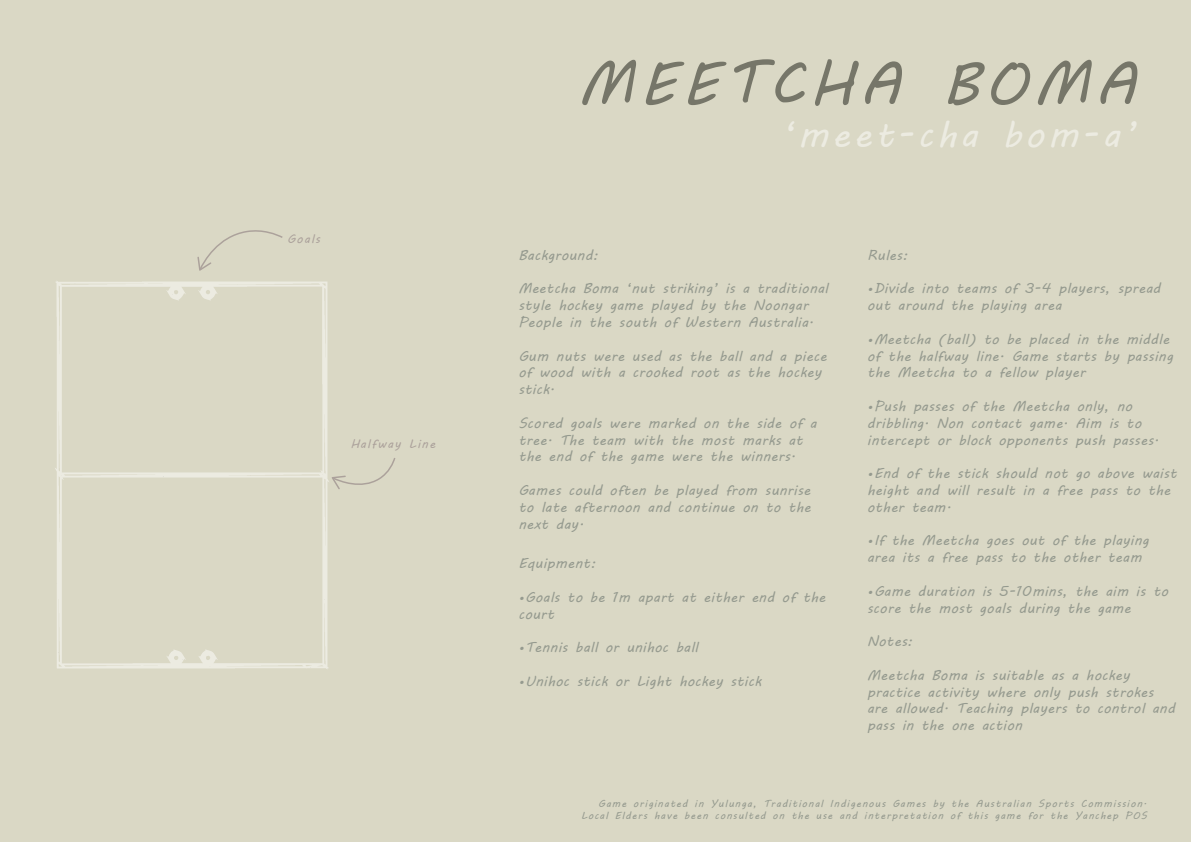
<style>
.page{position:relative;width:1191px;height:842px;background:#dad8c5}
.page>*{position:absolute;margin:0;border:0;box-sizing:border-box;transform-origin:0 0}
.t1{font:60px "MV Boli";letter-spacing:.1em;color:#767669}
.t2{font:36px "MV Boli";letter-spacing:.1em;color:rgb(255 255 255/.5)}
.t3{font:14px/16.8px "MV Boli";letter-spacing:.025em;color:#959a8f}
.t4{font:12px "MV Boli";letter-spacing:.1em;color:#7d6b71}
.t5{font:12px "MV Boli";letter-spacing:.1em;color:rgb(125 107 113/.5)}
.t6{font:10px/12px "MV Boli";letter-spacing:.1em;color:#959a8f;text-align:right}
</style>
<div class="page">
<img style="left:55px;top:281px;width:277px;height:388px">
<svg style="left:197px;top:230px;width:86px;height:41px"></svg>
<svg style="left:332px;top:458px;width:63px;height:31px"></svg>
<p class="t5" style="left:287px;top:230px;width:35px">Goals</p>
<p class="t4" style="left:350px;top:436px;width:87px">Halfway Line</p>
<h1 class="t1" style="left:578px;top:42px;width:560px">MEETCHA BOMA</h1>
<h2 class="t2" style="left:781px;top:110px;width:357px">‘meet-cha bom-a’</h2>
<p class="t3" style="left:518px;top:246px;width:81px">Background:</p>
<p class="t3" style="left:518px;top:280px;width:311px">Meetcha Boma ‘nut striking’ is a traditional style hockey game played by the Noongar<br>People in the south of Western Australia.</p>
<p class="t3" style="left:518px;top:347px;width:310px">Gum nuts were used as the ball and a piece of wood with a crooked root as the hockey stick.</p>
<p class="t3" style="left:518px;top:414px;width:300px">Scored goals were marked on the side of a tree. The team with the most marks at the end of the game were the winners.</p>
<p class="t3" style="left:518px;top:481px;width:294px;text-align:justify">Games could often be played from sunrise to late afternoon and continue on to the next day.</p>
<p class="t3" style="left:518px;top:555px;width:79px">Equipment:</p>
<p class="t3" style="left:518px;top:588px;width:308px">•Goals to be 1m apart at either end of the court</p>
<p class="t3" style="left:518px;top:639px;width:181px">•Tennis ball or unihoc ball</p>
<p class="t3" style="left:518px;top:672px;width:244px">•Unihoc stick or Light hockey stick</p>
<p class="t3" style="left:867px;top:246px;width:42px">Rules:</p>
<p class="t3" style="left:867px;top:280px;width:295px">•Divide into teams of 3-4 players, spread out around the playing area</p>
<p class="t3" style="left:867px;top:330px;width:307px">•Meetcha (ball) to be placed in the middle of the halfway line. Game starts by passing the Meetcha to a fellow player</p>
<p class="t3" style="left:867px;top:397px;width:293px">•Push passes of the Meetcha only, no dribbling. Non contact game. Aim is to intercept or block opponents push passes.</p>
<p class="t3" style="left:867px;top:465px;width:311px">•End of the stick should not go above waist height and will result in a free pass to the other team.</p>
<p class="t3" style="left:867px;top:532px;width:283px">•If the Meetcha goes out of the playing area its a free pass to the other team</p>
<p class="t3" style="left:867px;top:582px;width:303px">•Game duration is 5-10mins, the aim is to score the most goals during the game</p>
<p class="t3" style="left:867px;top:633px;width:47px">Notes:</p>
<p class="t3" style="left:867px;top:666px;width:309px">Meetcha Boma is suitable as a hockey practice activity where only push strokes are allowed. Teaching players to control and pass in the one action</p>
<p class="t6" style="left:581px;top:797px;width:567px">Game originated in Yulunga, Traditional Indigenous Games by the Australian Sports Commission.<br>Local Elders have been consulted on the use and interpretation of this game for the Yanchep POS</p>
</div>
